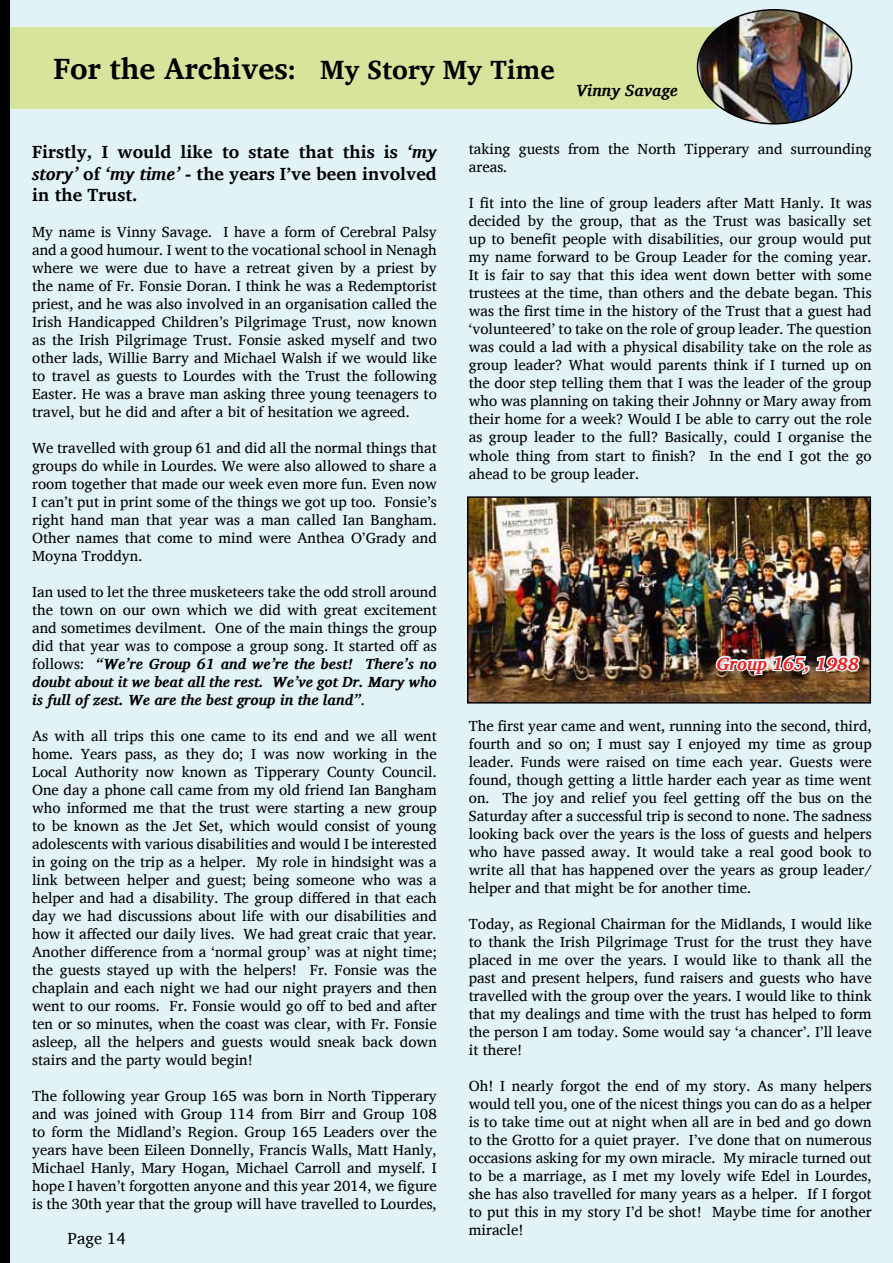
<style>
.page{position:relative;width:893px;height:1263px;background:#fff}
.page>*{position:absolute;margin:0;border:0;box-sizing:border-box;transform-origin:0 0}
.t1{font:700 30px "Charis SIL";color:#000}
.t2{font:700 18px/21.6px "Charis SIL";color:#000;text-align:justify}
.t3{font:italic 700 18px "Charis SIL";color:#ed2124}
.t4{font:italic 700 16.5px "Charis SIL";color:#000}
.t5{font:16.5px "Charis SIL";color:#000}
.t6{font:15px/18px "Charis SIL";color:#000;text-align:justify}
.s1{font-size:27px}
.s2{font-style:italic}
.s3{font-weight:700;font-style:italic}
</style>
<div class="page">
<div style="left:0;top:0;width:11px;height:1263px;background:#000"></div>
<div style="left:11px;top:0;width:882px;height:1263px;background:#e2f3f7"></div>
<div style="left:11px;top:27px;width:706px;height:81px;background:#d6e59b"></div>
<img style="left:469px;top:498px;width:400px;height:204px">
<div style="left:467px;top:496px;width:404px;height:208px;border:1px solid #000"></div>
<img style="left:698px;top:10px;width:154px;height:112px">
<img style="left:714px;top:585px;width:148px;height:118px">
<h1 class="t1" style="left:53px;top:51px;width:503px">For the Archives<span class="s1">: My Story My Time</span></h1>
<p class="t4" style="left:576px;top:81px;width:103px">Vinny Savage</p>
<p class="t2" style="left:32px;top:141px;width:406px">Firstly, I would like to state that this is <span class="s2">‘my story’</span> of <span class="s2">‘my time’ -</span> the years I’ve been involved in the Trust.</p>
<p class="t6" style="left:32px;top:223px;width:406px">My name is Vinny Savage. I have a form of Cerebral Palsy and a good humour. I went to the vocational school in Nenagh where we were due to have a retreat given by a priest by the name of Fr. Fonsie Doran. I think he was a Redemptorist priest, and he was also involved in an organisation called the Irish Handicapped Children’s Pilgrimage Trust, now known as the Irish Pilgrimage Trust. Fonsie asked myself and two other lads, Willie Barry and Michael Walsh if we would like to travel as guests to Lourdes with the Trust the following Easter. He was a brave man asking three young teenagers to travel, but he did and after a bit of hesitation we agreed.</p>
<p class="t6" style="left:32px;top:439px;width:406px">We travelled with group 61 and did all the normal things that groups do while in Lourdes. We were also allowed to share a room together that made our week even more fun. Even now I can’t put in print some of the things we got up too. Fonsie’s right hand man that year was a man called Ian Bangham.<br>Other names that come to mind were Anthea O’Grady and Moyna Troddyn.</p>
<p class="t6" style="left:32px;top:583px;width:406px">Ian used to let the three musketeers take the odd stroll around the town on our own which we did with great excitement and sometimes devilment. One of the main things the group did that year was to compose a group song. It started off as follows: <span class="s3">“We’re Group 61 and we’re the best! There’s no doubt about it we beat all the rest. We’ve got Dr. Mary who is full of zest. We are the best group in the land”</span>.</p>
<p class="t6" style="left:32px;top:727px;width:406px">As with all trips this one came to its end and we all went home. Years pass, as they do; I was now working in the Local Authority now known as Tipperary County Council.<br>One day a phone call came from my old friend Ian Bangham who informed me that the trust were starting a new group to be known as the Jet Set, which would consist of young adolescents with various disabilities and would I be interested in going on the trip as a helper. My role in hindsight was a link between helper and guest; being someone who was a helper and had a disability. The group differed in that each day we had discussions about life with our disabilities and how it affected our daily lives. We had great craic that year.<br>Another difference from a ‘normal group’ was at night time; the guests stayed up with the helpers! Fr. Fonsie was the chaplain and each night we had our night prayers and then went to our rooms. Fr. Fonsie would go off to bed and after ten or so minutes, when the coast was clear, with Fr. Fonsie asleep, all the helpers and guests would sneak back down stairs and the party would begin!</p>
<p class="t6" style="left:32px;top:1087px;width:406px">The following year Group 165 was born in North Tipperary and was joined with Group 114 from Birr and Group 108 to form the Midland’s Region. Group 165 Leaders over the years have been Eileen Donnelly, Francis Walls, Matt Hanly, Michael Hanly, Mary Hogan, Michael Carroll and myself. I hope I haven’t forgotten anyone and this year 2014, we figure is the 30th year that the group will have travelled to Lourdes,</p>
<p class="t5" style="left:68px;top:1228px;width:60px">Page 14</p>
<p class="t6" style="left:469px;top:140px;width:404px">taking guests from the North Tipperary and surrounding areas.</p>
<p class="t6" style="left:469px;top:194px;width:404px">I fit into the line of group leaders after Matt Hanly. It was decided by the group, that as the Trust was basically set up to benefit people with disabilities, our group would put my name forward to be Group Leader for the coming year.<br>It is fair to say that this idea went down better with some trustees at the time, than others and the debate began. This was the first time in the history of the Trust that a guest had ‘volunteered’ to take on the role of group leader. The question was could a lad with a physical disability take on the role as group leader? What would parents think if I turned up on the door step telling them that I was the leader of the group who was planning on taking their Johnny or Mary away from their home for a week? Would I be able to carry out the role as group leader to the full? Basically, could I organise the whole thing from start to finish? In the end I got the go ahead to be group leader.</p>
<p class="t3" style="left:716px;top:653px;width:144px">Group 165, 1988</p>
<p class="t6" style="left:469px;top:716px;width:404px">The first year came and went, running into the second, third, fourth and so on; I must say I enjoyed my time as group leader. Funds were raised on time each year. Guests were found, though getting a little harder each year as time went on. The joy and relief you feel getting off the bus on the Saturday after a successful trip is second to none. The sadness looking back over the years is the loss of guests and helpers who have passed away. It would take a real good book to write all that has happened over the years as group leader/ helper and that might be for another time.</p>
<p class="t6" style="left:469px;top:914px;width:404px">Today, as Regional Chairman for the Midlands, I would like to thank the Irish Pilgrimage Trust for the trust they have placed in me over the years. I would like to thank all the past and present helpers, fund raisers and guests who have travelled with the group over the years. I would like to think that my dealings and time with the trust has helped to form the person I am today. Some would say ‘a chancer’. I’ll leave it there!</p>
<p class="t6" style="left:469px;top:1076px;width:404px">Oh! I nearly forgot the end of my story. As many helpers would tell you, one of the nicest things you can do as a helper is to take time out at night when all are in bed and go down to the Grotto for a quiet prayer. I’ve done that on numerous occasions asking for my own miracle. My miracle turned out to be a marriage, as I met my lovely wife Edel in Lourdes, she has also travelled for many years as a helper. If I forgot to put this in my story I’d be shot! Maybe time for another miracle!</p>
</div>
